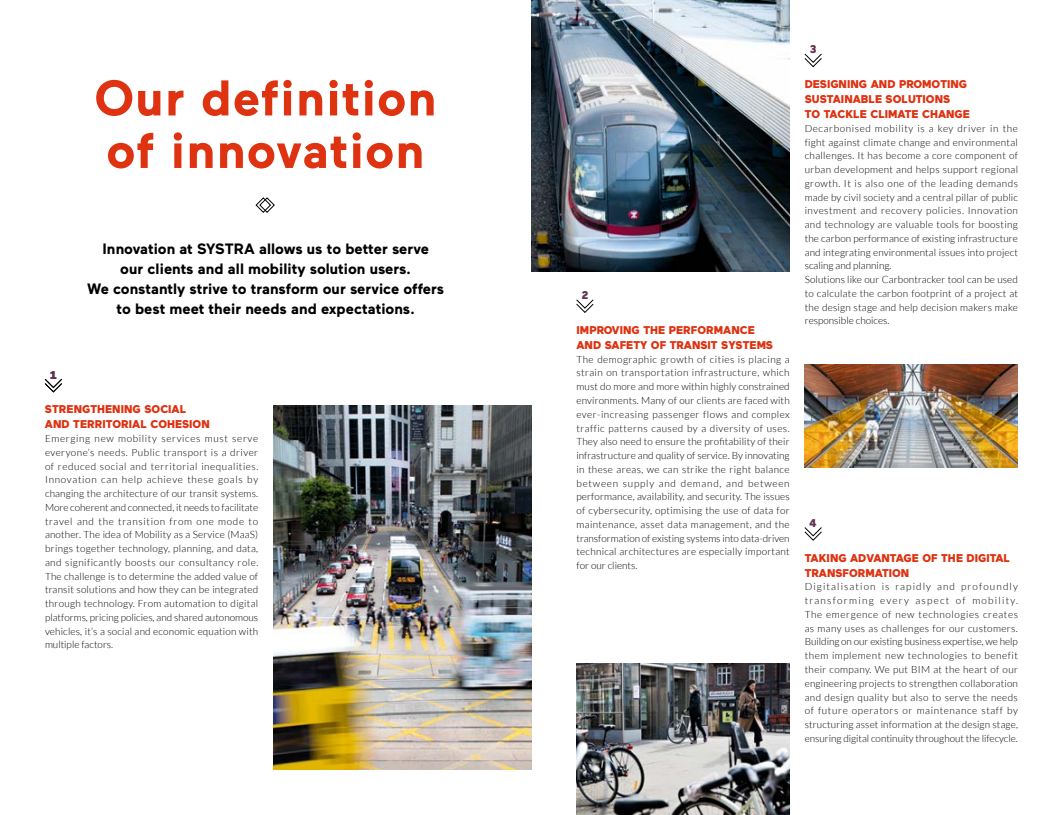
<style>
.page{position:relative;width:1063px;height:815px;background:#fff}
.page>*{position:absolute;margin:0;border:0;box-sizing:border-box;transform-origin:0 0}
.t1{font:700 50px/52.5px "Maax";letter-spacing:.025em;color:#de3211}
.t2{font:700 15px/20px "Maax";color:#000;text-align:center}
.t3{font:900 11.25px/15px "Maax";color:#de3211}
.t4{font:900 11.25px "Maax";color:#5f3550}
.t5{font:300 10px/13.8px "Lato";letter-spacing:.025em;color:#000;text-align:justify}
</style>
<div class="page">
<img style="left:273px;top:405px;width:258px;height:365px">
<svg style="left:255px;top:197px;width:20px;height:16px"></svg>
<svg style="left:45px;top:379px;width:17px;height:13px"></svg>
<img style="left:576px;top:664px;width:214px;height:151px">
<img style="left:805px;top:364px;width:213px;height:103px">
<img style="left:532px;top:0;width:258px;height:272px">
<img style="left:531px;top:405px;width:1px;height:365px">
<svg style="left:576px;top:299px;width:18px;height:14px"></svg>
<svg style="left:804px;top:54px;width:18px;height:13px"></svg>
<svg style="left:804px;top:527px;width:18px;height:14px"></svg>
<h1 class="t1" style="left:94px;top:72px;width:344px">Our definition of innovation</h1>
<p class="t4" style="left:50px;top:368px;width:8px">1</p>
<h2 class="t2" style="left:87px;top:239px;width:358px">Innovation at SYSTRA allows us to better serve<br>our clients and all mobility solution users.<br>We constantly strive to transform our service offers to best meet their needs and expectations.</h2>
<p class="t3" style="left:45px;top:402px;width:166px">STRENGTHENING SOCIAL<br>AND TERRITORIAL COHESION</p>
<p class="t5" style="left:45px;top:432px;width:215px">Emerging new mobility services must serve everyone’s needs. Public transport is a driver of reduced social and territorial inequalities.<br>Innovation can help achieve these goals by changing the architecture of our transit systems.<br>More coherent and connected, it needs to facilitate travel and the transition from one mode to another. The idea of Mobility as a Service (MaaS) brings together technology, planning, and data, and significantly boosts our consultancy role.<br>The challenge is to determine the added value of transit solutions and how they can be integrated through technology. From automation to digital platforms, pricing policies, and shared autonomous vehicles, it’s a social and economic equation with multiple factors.</p>
<p class="t4" style="left:581px;top:289px;width:9px">2</p>
<p class="t3" style="left:577px;top:323px;width:198px">IMPROVING THE PERFORMANCE<br>AND SAFETY OF TRANSIT SYSTEMS</p>
<p class="t5" style="left:576px;top:352px;width:215px">The demographic growth of cities is placing a strain on transportation infrastructure, which must do more and more within highly constrained environments. Many of our clients are faced with ever-increasing passenger flows and complex traffic patterns caused by a diversity of uses.<br>They also need to ensure the profitability of their infrastructure and quality of service. By innovating in these areas, we can strike the right balance between supply and demand, and between performance, availability, and security. The issues of cybersecurity, optimising the use of data for maintenance, asset data management, and the transformation of existing systems into data-driven technical architectures are especially important for our clients.</p>
<p class="t4" style="left:810px;top:43px;width:8px">3</p>
<p class="t3" style="left:805px;top:77px;width:167px">DESIGNING AND PROMOTING<br>SUSTAINABLE SOLUTIONS<br>TO TACKLE CLIMATE CHANGE</p>
<p class="t5" style="left:805px;top:122px;width:215px;text-align:left">Decarbonised mobility is a key driver in the fight against climate change and environmental challenges. It has become a core component of urban development and helps support regional growth. It is also one of the leading demands made by civil society and a central pillar of public investment and recovery policies. Innovation and technology are valuable tools for boosting the carbon performance of existing infrastructure and integrating environmental issues into project scaling and planning.<br>Solutions like our Carbontracker tool can be used to calculate the carbon footprint of a project at the design stage and help decision makers make responsible choices.</p>
<p class="t4" style="left:810px;top:517px;width:8px">4</p>
<p class="t3" style="left:805px;top:550px;width:207px">TAKING ADVANTAGE OF THE DIGITAL<br>TRANSFORMATION</p>
<p class="t5" style="left:805px;top:580px;width:215px">Digitalisation is rapidly and profoundly transforming every aspect of mobility.<br>The emergence of new technologies creates as many uses as challenges for our customers.<br>Building on our existing business expertise, we help them implement new technologies to benefit their company. We put BIM at the heart of our engineering projects to strengthen collaboration and design quality but also to serve the needs of future operators or maintenance staff by structuring asset information at the design stage, ensuring digital continuity throughout the lifecycle.</p>
</div>
